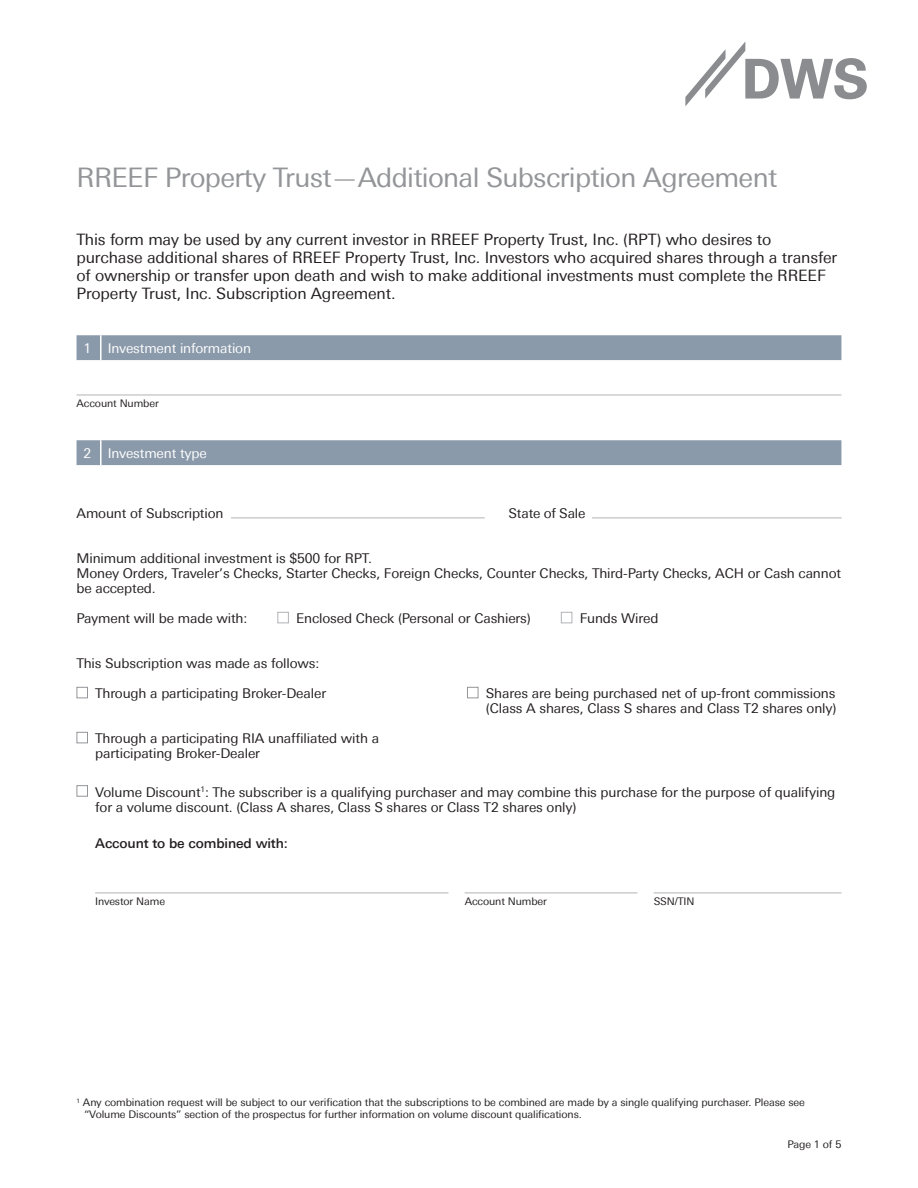
<style>
.page{position:relative;width:918px;height:1188px;background:#fff}
.page>*{position:absolute;margin:0;border:0;box-sizing:border-box;transform-origin:0 0}
.Form_headline{font:27px "Univers Deutsche Bank";letter-spacing:-.025em;color:#939598}
.Intro_text{font:15.75px/18px "Univers Deutsche Bank";letter-spacing:-.01em;color:#231f20}
.Body_Copy{font:13.5px/15px "Univers Deutsche Bank";letter-spacing:-.01em;color:#231f20}
.t1{font:13.5px "Univers Deutsche Bank";letter-spacing:-.01em;color:#fff}
.Body_Copy-2{font:500 13.5px "Deu Ba Univers";letter-spacing:-.01em;color:#231f20}
.Footnotes_Source_Ind{font:10.5px/12px "Univers Deutsche Bank";letter-spacing:-.01em;color:#231f20}
.Table_Body_text{font:10.5px "Univers Deutsche Bank";letter-spacing:-.01em;color:#231f20}
</style>
<div class="page">
<svg style="left:685px;top:41px;width:182px;height:65px"></svg>
<hr style="left:231px;top:518px;width:254px;height:1px;background:#b2b3b7">
<hr style="left:592px;top:518px;width:250px;height:1px;background:#b2b3b7">
<div style="left:77px;top:440px;width:764px;height:25px;background:#8b9aaa"></div>
<hr style="left:100px;top:440px;width:2px;height:25px;background:#fff">
<div style="left:277px;top:612px;width:12px;height:11px;border:1px solid #b2b3b7"></div>
<div style="left:561px;top:612px;width:11px;height:11px;border:1px solid #b2b3b7"></div>
<div style="left:77px;top:687px;width:11px;height:11px;border:1px solid #939598"></div>
<div style="left:77px;top:732px;width:11px;height:11px;border:1px solid #939598"></div>
<div style="left:467px;top:687px;width:11px;height:11px;border:1px solid #939598"></div>
<div style="left:77px;top:785px;width:11px;height:12px;border:1px solid #939598"></div>
<div style="left:77px;top:335px;width:764px;height:25px;background:#8b9aaa"></div>
<hr style="left:100px;top:335px;width:2px;height:25px;background:#fff">
<hr style="left:95px;top:893px;width:353px;height:1px;background:#b2b3b7">
<hr style="left:465px;top:893px;width:172px;height:1px;background:#b2b3b7">
<hr style="left:654px;top:893px;width:187px;height:1px;background:#b2b3b7">
<hr style="left:77px;top:395px;width:764px;height:1px;background:#b2b3b7">
<p class="Form_headline" style="left:77px;top:162px;width:702px">RREEF Property Trust—Additional Subscription Agreement</p>
<p class="Intro_text" style="left:77px;top:231px;width:762px">This form may be used by any current investor in RREEF Property Trust, Inc. (RPT) who desires to purchase additional shares of RREEF Property Trust, Inc. Investors who acquired shares through a transfer of ownership or transfer upon death and wish to make additional investments must complete the RREEF Property Trust, Inc. Subscription Agreement.</p>
<p class="t1" style="left:84px;top:340px;width:9px">1</p>
<p class="t1" style="left:108px;top:340px;width:145px">Investment information</p>
<p class="Table_Body_text" style="left:77px;top:397px;width:84px">Account Number</p>
<p class="t1" style="left:84px;top:445px;width:9px">2</p>
<p class="t1" style="left:108px;top:445px;width:101px">Investment type</p>
<p class="Body_Copy" style="left:77px;top:506px;width:149px">Amount of Subscription</p>
<p class="Body_Copy" style="left:509px;top:506px;width:79px">State of Sale</p>
<p class="Body_Copy" style="left:77px;top:551px;width:297px">Minimum additional investment is $500 for RPT.</p>
<p class="Body_Copy" style="left:77px;top:566px;width:766px">Money Orders, Traveler’s Checks, Starter Checks, Foreign Checks, Counter Checks, Third-Party Checks, ACH or Cash cannot be accepted.</p>
<p class="Body_Copy" style="left:77px;top:611px;width:172px">Payment will be made with:</p>
<p class="Body_Copy" style="left:296px;top:611px;width:236px">Enclosed Check (Personal or Cashiers)</p>
<p class="Body_Copy" style="left:580px;top:611px;width:80px">Funds Wired</p>
<p class="Body_Copy" style="left:77px;top:656px;width:244px">This Subscription was made as follows:</p>
<p class="Body_Copy" style="left:95px;top:686px;width:232px">Through a participating Broker-Dealer</p>
<p class="Body_Copy" style="left:95px;top:731px;width:285px">Through a participating RIA unaffiliated with a participating Broker-Dealer</p>
<p class="Body_Copy" style="left:486px;top:686px;width:352px">Shares are being purchased net of up-front commissions (Class A shares, Class S shares and Class T2 shares only)</p>
<p class="Body_Copy" style="left:95px;top:784px;width:742px">Volume Discount<sup>1</sup>: The subscriber is a qualifying purchaser and may combine this purchase for the purpose of qualifying for a volume discount. (Class A shares, Class S shares or Class T2 shares only)</p>
<p class="Body_Copy-2" style="left:95px;top:836px;width:194px">Account to be combined with:</p>
<p class="Table_Body_text" style="left:95px;top:895px;width:72px">Investor Name</p>
<p class="Table_Body_text" style="left:465px;top:895px;width:84px">Account Number</p>
<p class="Table_Body_text" style="left:654px;top:895px;width:42px">SSN/TIN</p>
<p class="Footnotes_Source_Ind" style="left:84px;top:1097px;width:722px;text-indent:-8px"><sup>1</sup> Any combination request will be subject to our verification that the subscriptions to be combined are made by a single qualifying purchaser. Please see “Volume Discounts” section of the prospectus for further information on volume discount qualifications.</p>
<p class="Table_Body_text" style="left:788px;top:1138px;width:55px">Page 1 of 5</p>
</div>
